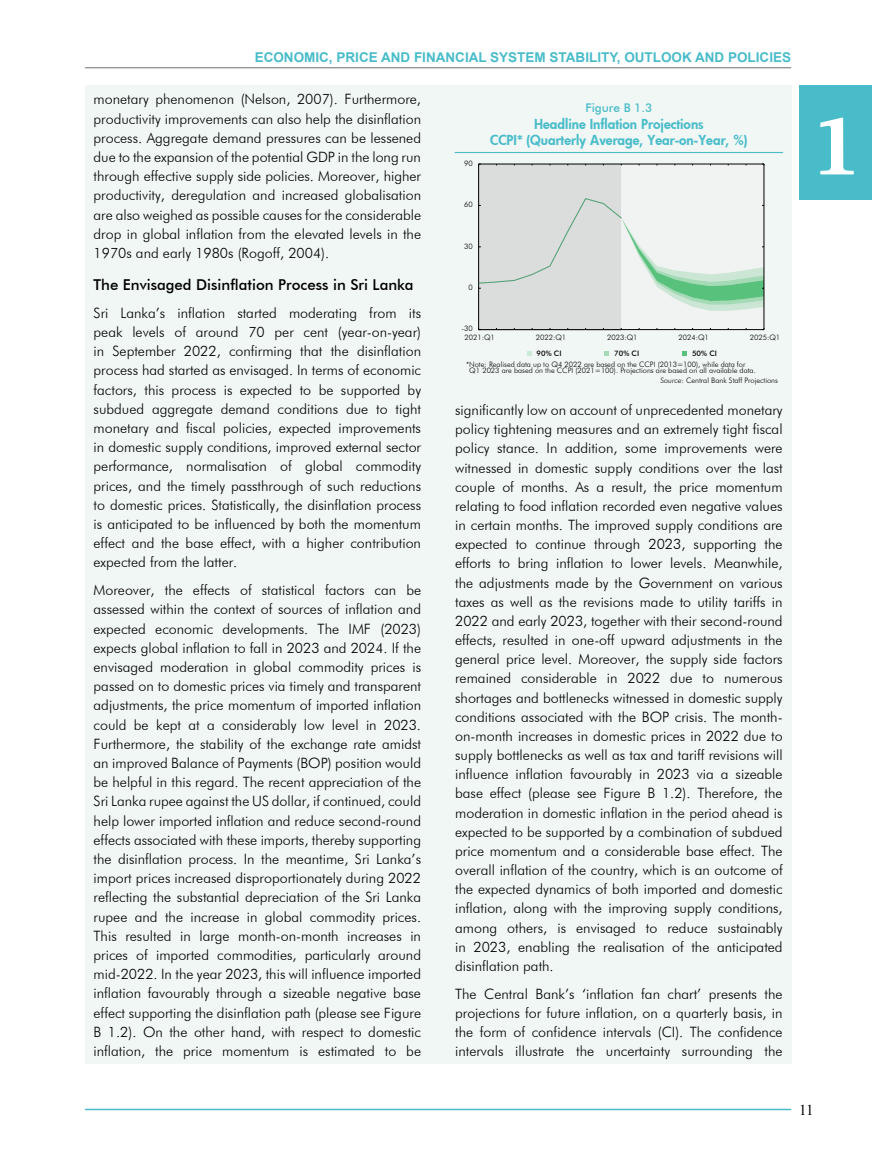
<style>
.page{position:relative;width:872px;height:1170px;background:#fff}
.page>*{position:absolute;margin:0;border:0;box-sizing:border-box;transform-origin:0 0}
.t1{font:66.75px "Capitals";color:#fff;scale:1.09 1}
.t2{font:500 15px "Futura BT";color:#000}
.t3{font:15px "Times New Roman";color:#000}
.t4{font:300 14.25px/19.2px "Futura BT";color:#000;text-align:justify}
.t5{font:800 13.5px/16.5px "Futura";color:#49bcca;text-align:center}
.t6{font:700 13.5px "Arial";color:#49bcca}
.t7{font:500 12px "Futura BT";color:#49bcca}
.t8{font:300 7.5px/6.8px "Futura BT";color:#000}
.t9{font:500 7.5px "Futura BT";color:#000}
.s1{font-style:italic}
</style>
<div class="page">
<hr style="left:85px;top:1108px;width:706px;height:2px;background:#49bcca">
<hr style="left:85px;top:67px;width:706px;height:1px;background:#6d6e71">
<div style="left:799px;top:85px;width:73px;height:115px;background:#49bcca"></div>
<div style="left:85px;top:85px;width:706px;height:978px;background:#f1f7f4"></div>
<hr style="left:455px;top:152px;width:328px;height:1px;background:#49bcca">
<svg style="left:527px;top:351px;width:4px;height:5px"></svg>
<svg style="left:605px;top:351px;width:4px;height:5px"></svg>
<svg style="left:682px;top:351px;width:5px;height:5px"></svg>
<div style="left:478px;top:164px;width:286px;height:165px;background:#f1f1f2"></div>
<div style="left:478px;top:164px;width:143px;height:166px;background:#dbdddd"></div>
<hr style="left:478px;top:164px;width:286px;height:1px;background:#000">
<hr style="left:763px;top:164px;width:1px;height:165px;background:#000">
<hr style="left:478px;top:164px;width:1px;height:165px;background:#000">
<hr style="left:478px;top:329px;width:286px;height:1px;background:#000">
<svg style="left:478px;top:198px;width:286px;height:113px"></svg>
<p class="t6" style="left:255px;top:47px;width:538px">ECONOMIC, PRICE AND FINANCIAL SYSTEM STABILITY, OUTLOOK AND POLICIES</p>
<p class="t4" style="left:94px;top:90px;width:329px">monetary phenomenon (Nelson, 2007). Furthermore, productivity improvements can also help the disinflation process. Aggregate demand pressures can be lessened due to the expansion of the potential GDP in the long run through effective supply side policies. Moreover, higher productivity, deregulation and increased globalisation are also weighed as possible causes for the considerable drop in global inflation from the elevated levels in the 1970s and early 1980s (Rogoff, 2004).</p>
<p class="t2" style="left:94px;top:275px;width:321px">The Envisaged Disinflation Process in Sri Lanka</p>
<p class="t4" style="left:94px;top:303px;width:329px">Sri Lanka’s inflation started moderating from its peak levels of around 70 per cent (year-on-year) in September 2022, confirming that the disinflation process had started as envisaged. In terms of economic factors, this process is expected to be supported by subdued aggregate demand conditions due to tight monetary and fiscal policies, expected improvements in domestic supply conditions, improved external sector performance, normalisation of global commodity prices, and the timely passthrough of such reductions to domestic prices. Statistically, the disinflation process is anticipated to be influenced by both the momentum effect and the base effect, with a higher contribution expected from the latter.</p>
<p class="t4" style="left:94px;top:580px;width:329px">Moreover, the effects of statistical factors can be assessed within the context of sources of inflation and expected economic developments. The IMF (2023) expects global inflation to fall in 2023 and 2024. If the envisaged moderation in global commodity prices is passed on to domestic prices via timely and transparent adjustments, the price momentum of imported inflation could be kept at a considerably low level in 2023.<br>Furthermore, the stability of the exchange rate amidst an improved Balance of Payments (BOP) position would be helpful in this regard. The recent appreciation of the Sri Lanka rupee against the US dollar, if continued, could help lower imported inflation and reduce second-round effects associated with these imports, thereby supporting the disinflation process. In the meantime, Sri Lanka’s import prices increased disproportionately during 2022 reflecting the substantial depreciation of the Sri Lanka rupee and the increase in global commodity prices.<br>This resulted in large month-on-month increases in prices of imported commodities, particularly around mid-2022. In the year 2023, this will influence imported inflation favourably through a sizeable negative base effect supporting the disinflation path (please see Figure B 1.2). On the other hand, with respect to domestic inflation, the price momentum is estimated to be</p>
<p class="t8" style="left:464px;top:160px;width:10px">90</p>
<p class="t8" style="left:464px;top:201px;width:10px">60</p>
<p class="t8" style="left:464px;top:242px;width:10px">30</p>
<p class="t8" style="left:468px;top:284px;width:6px">0</p>
<p class="t8" style="left:461px;top:325px;width:13px">-30</p>
<p class="t7" style="left:585px;top:100px;width:68px">Figure B 1.3</p>
<p class="t5" style="left:490px;top:115px;width:259px">Headline Inflation Projections<br>CCPI* (Quarterly Average, Year-on-Year, %)</p>
<p class="t8" style="left:464px;top:334px;width:32px">2021:Q1</p>
<p class="t8" style="left:536px;top:334px;width:32px">2022:Q1</p>
<p class="t8" style="left:607px;top:334px;width:32px">2023:Q1</p>
<p class="t8" style="left:678px;top:334px;width:32px">2024:Q1</p>
<p class="t8" style="left:749px;top:334px;width:32px">2025:Q1</p>
<p class="t8" style="left:469px;top:360px;width:288px;text-indent:-3px">*Note: Realised data up to Q4 2022 are based on the CCPI (2013=100), while data for<br>Q1 2023 are based on the CCPI (2021=100). Projections are based on all available data.</p>
<p class="t9" style="left:536px;top:348px;width:26px">90% CI</p>
<p class="t9" style="left:614px;top:348px;width:26px">70% CI</p>
<p class="t9" style="left:692px;top:348px;width:26px">50% CI</p>
<p class="t8" style="left:660px;top:377px;width:119px"><span class="s1">Source</span>: Central Bank Staff Projections</p>
<p class="t4" style="left:455px;top:400px;width:329px">significantly low on account of unprecedented monetary policy tightening measures and an extremely tight fiscal policy stance. In addition, some improvements were witnessed in domestic supply conditions over the last couple of months. As a result, the price momentum relating to food inflation recorded even negative values in certain months. The improved supply conditions are expected to continue through 2023, supporting the efforts to bring inflation to lower levels. Meanwhile, the adjustments made by the Government on various taxes as well as the revisions made to utility tariffs in 2022 and early 2023, together with their second-round effects, resulted in one-off upward adjustments in the general price level. Moreover, the supply side factors remained considerable in 2022 due to numerous shortages and bottlenecks witnessed in domestic supply conditions associated with the BOP crisis. The month&shy;on-month increases in domestic prices in 2022 due to supply bottlenecks as well as tax and tariff revisions will influence inflation favourably in 2023 via a sizeable base effect (please see Figure B 1.2). Therefore, the moderation in domestic inflation in the period ahead is expected to be supported by a combination of subdued price momentum and a considerable base effect. The overall inflation of the country, which is an outcome of the expected dynamics of both imported and domestic inflation, along with the improving supply conditions, among others, is envisaged to reduce sustainably in 2023, enabling the realisation of the anticipated disinflation path.</p>
<p class="t4" style="left:455px;top:983px;width:329px">The Central Bank’s ‘inflation fan chart’ presents the projections for future inflation, on a quarterly basis, in the form of confidence intervals (CI). The confidence intervals illustrate the uncertainty surrounding the</p>
<h1 class="t1" style="left:811px;top:102px;width:46px">1</h1>
<p class="t3" style="left:799px;top:1099px;width:16px">11</p>
</div>
